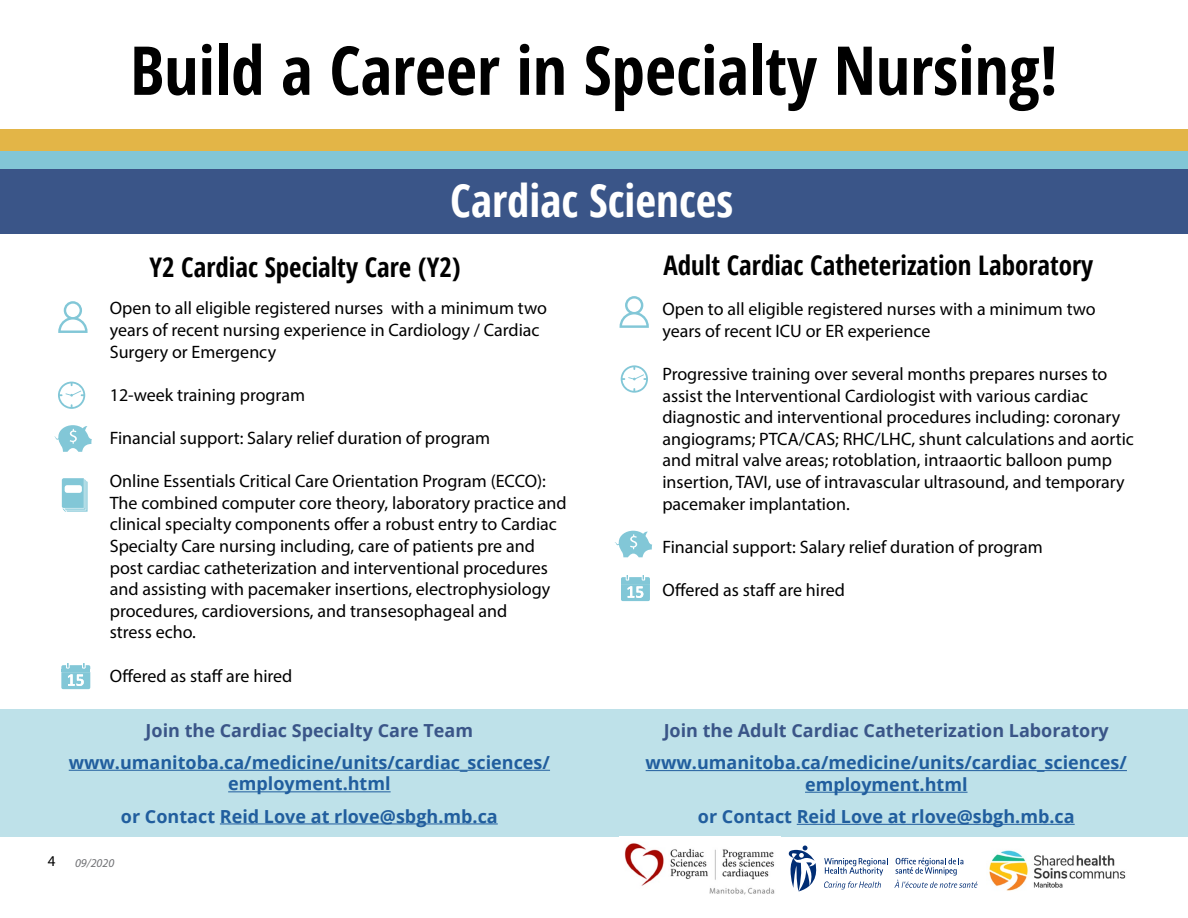
<style>
.page{position:relative;width:1188px;height:918px;background:#fff}
.page>*{position:absolute;margin:0;border:0;box-sizing:border-box;transform-origin:0 0}
.t1{font:700 condensed 67.5px "Open Sans";color:#000}
.t2{font:700 condensed 45px "Open Sans";color:#fff}
.t3{font:700 condensed 27px "Open Sans";color:#000}
.t4{font:18px/21.6px "Myriad Pro";color:#000}
.t5{font:700 18px/21.6px "Open Sans";color:#215e9e;text-align:center}
.t6{font:700 18px "Open Sans";color:#3a5588}
.t7{font:15px "Myriad Pro";color:#000}
.t8{font:italic 12px "Myriad Pro";color:#717275}
</style>
<div class="page">
<div style="left:0;top:167px;width:1188px;height:67px;background:#3a5588"></div>
<div style="left:0;top:129px;width:1188px;height:40px;background:#e3b547"></div>
<div style="left:0;top:151px;width:1188px;height:18px;background:#82c6d6"></div>
<svg style="left:788px;top:845px;width:100px;height:47px"></svg>
<svg style="left:894px;top:858px;width:83px;height:30px"></svg>
<img style="left:989px;top:850px;width:137px;height:41px">
<svg style="left:621px;top:365px;width:27px;height:28px"></svg>
<svg style="left:615px;top:531px;width:37px;height:26px"></svg>
<svg style="left:620px;top:296px;width:29px;height:32px"></svg>
<svg style="left:621px;top:575px;width:29px;height:26px"></svg>
<svg style="left:58px;top:382px;width:27px;height:27px"></svg>
<svg style="left:54px;top:425px;width:38px;height:27px"></svg>
<svg style="left:62px;top:478px;width:26px;height:34px"></svg>
<svg style="left:58px;top:301px;width:30px;height:32px"></svg>
<svg style="left:61px;top:663px;width:29px;height:26px"></svg>
<div style="left:0;top:709px;width:1188px;height:128px;background:#bee1e9"></div>
<hr style="left:69px;top:770px;width:481px;height:1px;background:#215e9e">
<hr style="left:228px;top:791px;width:163px;height:1px;background:#215e9e">
<hr style="left:220px;top:824px;width:278px;height:1px;background:#215e9e">
<hr style="left:646px;top:770px;width:481px;height:1px;background:#215e9e">
<hr style="left:805px;top:792px;width:163px;height:1px;background:#215e9e">
<hr style="left:797px;top:824px;width:278px;height:1px;background:#215e9e">
<img style="left:620px;top:836px;width:160px;height:59px">
<h1 class="t1" style="left:130px;top:23px;width:929px">Build a Career in Specialty Nursing!</h1>
<h2 class="t2" style="left:450px;top:169px;width:284px">Cardiac Sciences</h2>
<h3 class="t3" style="left:149px;top:248px;width:313px">Y2 Cardiac Specialty Care (Y2)</h3>
<h3 class="t3" style="left:663px;top:247px;width:431px">Adult Cardiac Catheterization Laboratory</h3>
<p class="t4" style="left:110px;top:297px;width:439px">Open to all eligible registered nurses with a minimum two years of recent nursing experience in Cardiology / Cardiac<br>Surgery or Emergency</p>
<p class="t4" style="left:110px;top:384px;width:197px">12-week training program</p>
<p class="t4" style="left:110px;top:427px;width:382px">Financial support: Salary relief duration of program</p>
<p class="t4" style="left:110px;top:470px;width:458px">Online Essentials Critical Care Orientation Program (ECCO):<br>The combined computer core theory, laboratory practice and clinical specialty components offer a robust entry to Cardiac Specialty Care nursing including, care of patients pre and post cardiac catheterization and interventional procedures and assisting with pacemaker insertions, electrophysiology procedures, cardioversions, and transesophageal and<br>stress echo.</p>
<p class="t4" style="left:110px;top:664px;width:184px">Offered as staff are hired</p>
<p class="t4" style="left:662px;top:298px;width:435px">Open to all eligible registered nurses with a minimum two years of recent ICU or ER experience</p>
<p class="t4" style="left:662px;top:363px;width:473px">Progressive training over several months prepares nurses to assist the Interventional Cardiologist with various cardiac diagnostic and interventional procedures including: coronary angiograms; PTCA/CAS; RHC/LHC, shunt calculations and aortic and mitral valve areas; rotoblation, intraaortic balloon pump insertion, TAVI, use of intravascular ultrasound, and temporary pacemaker implantation.</p>
<p class="t4" style="left:662px;top:536px;width:382px">Financial support: Salary relief duration of program</p>
<p class="t4" style="left:662px;top:579px;width:184px">Offered as staff are hired</p>
<p class="t7" style="left:48px;top:852px;width:9px">4</p>
<p class="t6" style="left:146px;top:718px;width:329px">Join the Cardiac Specialty Care Team</p>
<p class="t5" style="left:69px;top:751px;width:483px">www.umanitoba.ca/medicine/units/cardiac_sciences/ employment.html</p>
<p class="t5" style="left:121px;top:805px;width:378px">or Contact Reid Love at rlove@sbgh.mb.ca</p>
<p class="t8" style="left:75px;top:856px;width:41px">09/2020</p>
<p class="t6" style="left:664px;top:718px;width:447px">Join the Adult Cardiac Catheterization Laboratory</p>
<p class="t5" style="left:646px;top:751px;width:483px">www.umanitoba.ca/medicine/units/cardiac_sciences/ employment.html</p>
<p class="t5" style="left:698px;top:805px;width:378px">or Contact Reid Love at rlove@sbgh.mb.ca</p>
</div>
